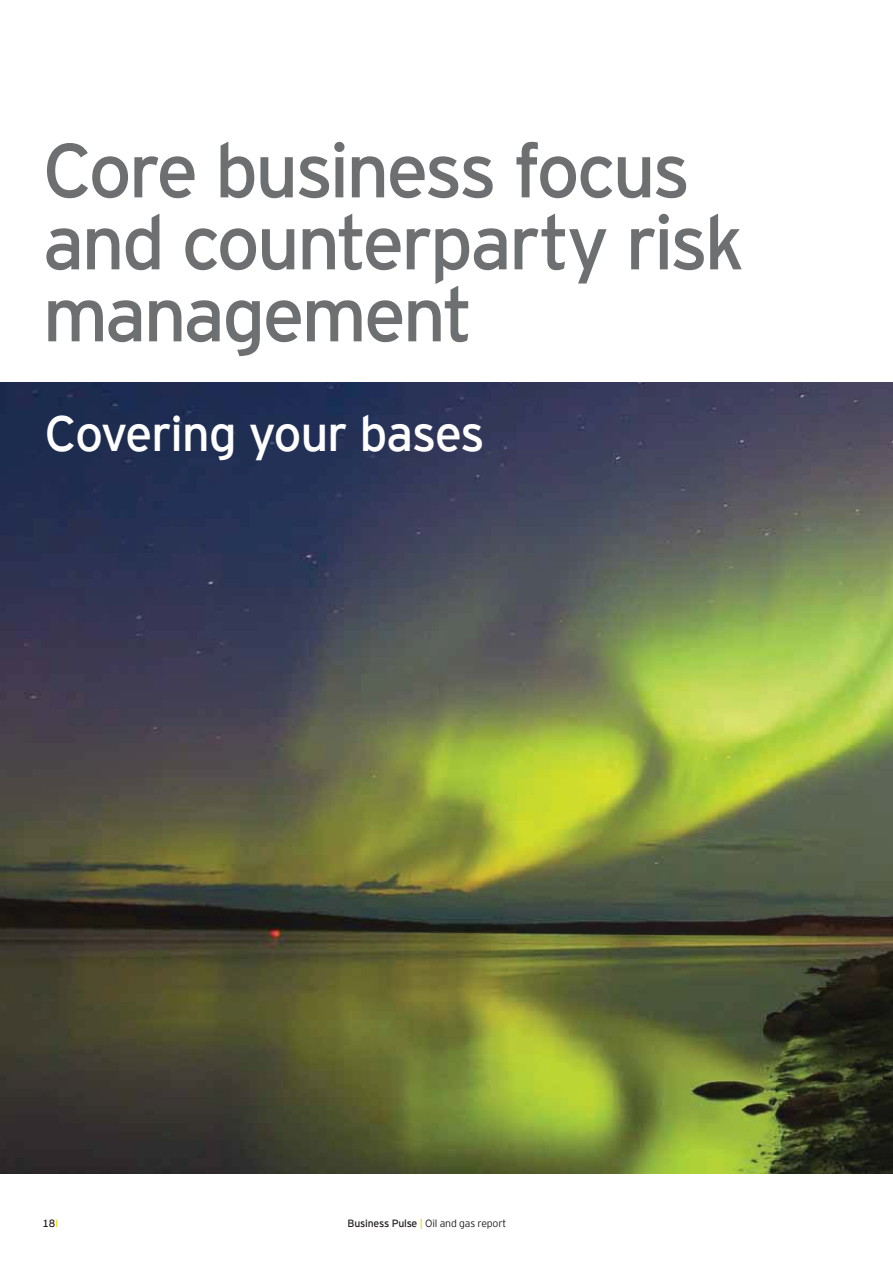
<style>
.page{position:relative;width:893px;height:1263px;background:#fff}
.page>*{position:absolute;margin:0;border:0;box-sizing:border-box;transform-origin:0 0}
.t1{font:76.5px/72px "EY Interstate";letter-spacing:-.045em;color:#6d6f71}
.t2{font:49.5px "EY Interstate";letter-spacing:-.03em;color:#fff}
.t3{font:300 10.5px "EY Interstate";letter-spacing:-.02em;color:#231f20}
.t4{font:10.5px "EY Interstate";color:#231f20}
.s1{color:#fed400}
.s2{font-weight:400}
.s3{font-weight:400;color:#fed400}
</style>
<div class="page">
<img style="left:0;top:383px;width:892px;height:791px">
<p class="t1" style="left:43px;top:134px;width:704px">Core business focus and counterparty risk management</p>
<p class="t2" style="left:45px;top:403px;width:442px">Covering your bases</p>
<p class="t4" style="left:43px;top:1217px;width:17px">18<span class="s1">!</span></p>
<p class="t3" style="left:348px;top:1217px;width:160px"><span class="s2">Business Pulse</span> <span class="s3">|</span> Oil and gas report</p>
</div>
